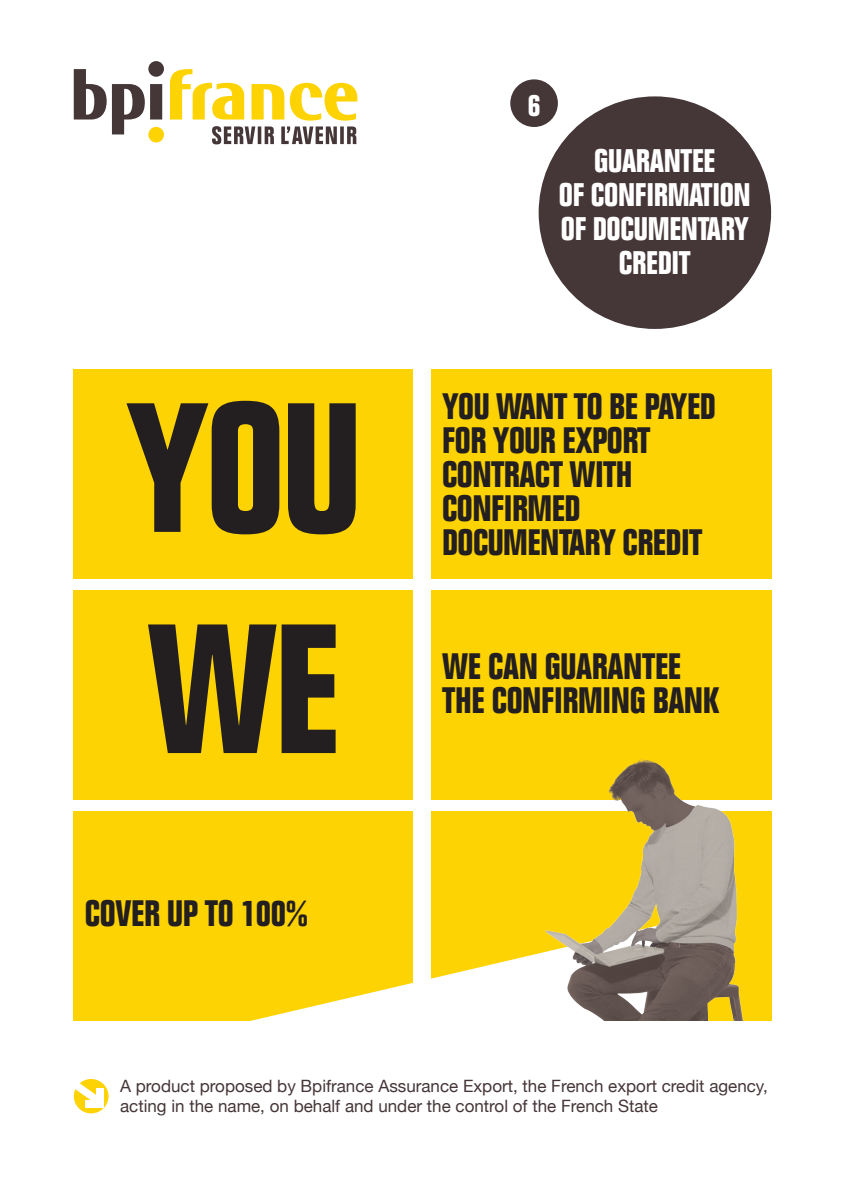
<style>
.page{position:relative;width:842px;height:1191px;background:#fff}
.page>*{position:absolute;margin:0;border:0;box-sizing:border-box;transform-origin:0 0}
.t1{font:700 condensed 180px "Folio";color:#231f20}
.t2{font:700 condensed 36px/34px "Folio";letter-spacing:-.015em;color:#231f20}
.t3{font:700 condensed 32px/34px "Folio";letter-spacing:-.01em;color:#fff;text-align:center}
.SOUS_TITRE{font:700 condensed 30px "Folio";color:#fff}
.t4{font:17px/20px "Helvetica Neue";color:#453638}
</style>
<div class="page">
<div style="left:510px;top:79px;width:48px;height:48px;background:#453638;border-radius:50%"></div>
<div style="left:74px;top:369px;width:340px;height:209px;background:#fed304"></div>
<div style="left:74px;top:590px;width:340px;height:209px;background:#fed304"></div>
<div style="left:74px;top:811px;width:340px;height:209px;background:#fed304"></div>
<div style="left:431px;top:369px;width:340px;height:209px;background:#fed304"></div>
<div style="left:431px;top:590px;width:340px;height:209px;background:#fed304"></div>
<div style="left:431px;top:811px;width:340px;height:209px;background:#fed304"></div>
<div style="left:539px;top:96px;width:232px;height:233px;background:#453638;border-radius:50%"></div>
<div style="left:148px;top:127px;width:16px;height:15px;background:#fed304;border-radius:50%"></div>
<svg style="left:170px;top:69px;width:187px;height:75px"></svg>
<div style="left:150px;top:84px;width:12px;height:35px;background:#453638"></div>
<div style="left:148px;top:61px;width:16px;height:16px;background:#453638;border-radius:50%"></div>
<svg style="left:74px;top:69px;width:71px;height:65px"></svg>
<div style="left:74px;top:1079px;width:35px;height:34px;background:#fed304;border-radius:50%"></div>
<div style="left:86px;top:1100px;width:18px;height:8px;background:#fff"></div>
<div style="left:97px;top:1088px;width:7px;height:18px;background:#fff"></div>
<svg style="left:74px;top:1082px;width:28px;height:23px"></svg>
<svg style="left:237px;top:909px;width:491px;height:112px"></svg>
<img style="left:512px;top:759px;width:258px;height:261px">
<p class="t1" style="left:126px;top:369px;width:237px">YOU</p>
<p class="t1" style="left:147px;top:590px;width:194px">WE</p>
<p class="t2" style="left:85px;top:896px;width:224px">COVER UP TO 100%</p>
<p class="SOUS_TITRE" style="left:528px;top:89px;width:14px">6</p>
<p class="t3" style="left:559px;top:144px;width:193px">GUARANTEE<br>OF CONFIRMATION<br>OF DOCUMENTARY<br>CREDIT</p>
<p class="t2" style="left:442px;top:389px;width:275px">YOU WANT TO BE PAYED<br>FOR YOUR EXPORT<br>CONTRACT WITH<br>CONFIRMED<br>DOCUMENTARY CREDIT</p>
<p class="t2" style="left:442px;top:649px;width:241px">WE CAN GUARANTEE</p>
<p class="t2" style="left:442px;top:683px;width:279px">THE CONFIRMING BANK</p>
<p class="t4" style="left:120px;top:1077px;width:649px">A product proposed by Bpifrance Assurance Export, the French export credit agency, acting in the name, on behalf and under the control of the French State</p>
</div>
